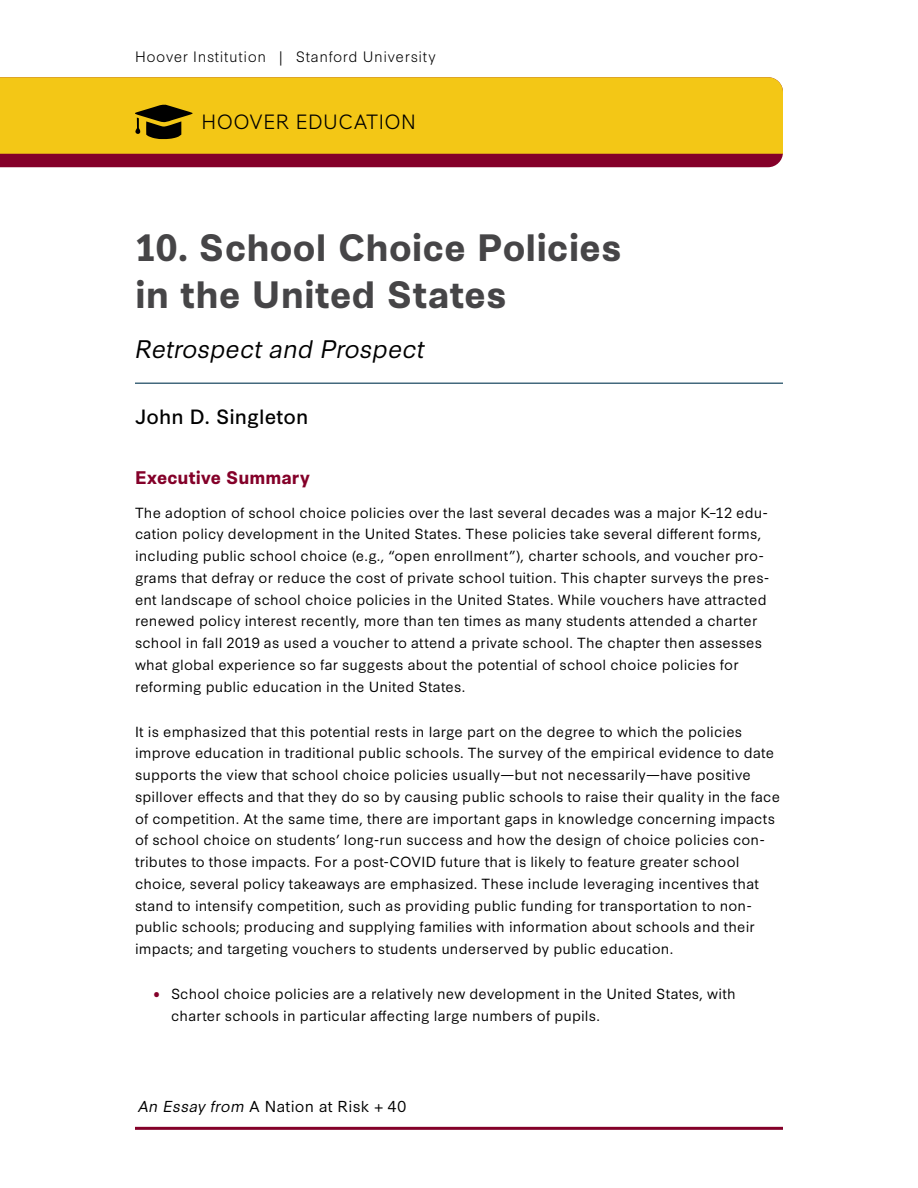
<style>
.page{position:relative;width:918px;height:1188px;background:#fff}
.page>*{position:absolute;margin:0;border:0;box-sizing:border-box;transform-origin:0 0}
.eo_h1{font:700 36px/46.5px "Synthese";letter-spacing:.005em;color:#464547}
.eo_h2{font:italic 24px "Synthese";color:#000}
.eo_au{font:19.5px "Synthese";letter-spacing:.005em;color:#000}
.wg_sb{font:300 19.5px "Synthese";letter-spacing:.02em;color:#000}
.eo_ab_h1{font:700 17.25px "Synthese";color:#840029}
.eo_essay{font:15px "Synthese";letter-spacing:.025em;color:#000}
.t1{font:300 14.25px "Synthese";letter-spacing:.04em;color:#000}
.gt{font:13.8px/21.8px "Synthese";letter-spacing:.01em;color:#000}
.eo_ab_gt{font:13.8px/21.8px "Synthese";letter-spacing:.01em;color:#000}
.s1{color:#840029}
.s2{font-style:italic}
</style>
<div class="page">
<hr style="left:135px;top:382px;width:648px;height:2px;background:#43697d">
<div style="left:0;top:154px;width:783px;height:13px;background:#840029"></div>
<hr style="left:135px;top:1127px;width:648px;height:3px;background:#840029">
<div style="left:0;top:77px;width:783px;height:77px;background:#f3c716"></div>
<svg style="left:135px;top:105px;width:58px;height:34px;background:#6d5909"></svg>
<p class="t1" style="left:135px;top:45px;width:302px">Hoover Institution | Stanford University</p>
<p class="wg_sb" style="left:202px;top:106px;width:216px">HOOVER EDUCATION</p>
<p class="eo_h1" style="left:135px;top:222px;width:488px">10. School Choice Policies in the United States</p>
<p class="eo_h2" style="left:135px;top:329px;width:291px">Retrospect and Prospect</p>
<p class="eo_au" style="left:135px;top:401px;width:175px">John D. Singleton</p>
<p class="eo_ab_h1" style="left:135px;top:464px;width:177px">Executive Summary</p>
<p class="eo_ab_gt" style="left:135px;top:500px;width:636px">The adoption of school choice policies over the last several decades was a major K–12 edu&shy;cation policy development in the United States. These policies take several different forms, including public school choice (e.g., “open enrollment”), charter schools, and voucher pro&shy;grams that defray or reduce the cost of private school tuition. This chapter surveys the pres&shy;ent landscape of school choice policies in the United States. While vouchers have attracted renewed policy interest recently, more than ten times as many students attended a charter school in fall 2019 as used a voucher to attend a private school. The chapter then assesses what global experience so far suggests about the potential of school choice policies for reforming public education in the United States.</p>
<p class="gt" style="left:135px;top:719px;width:647px">It is emphasized that this potential rests in large part on the degree to which the policies improve education in traditional public schools. The survey of the empirical evidence to date supports the view that school choice policies usually—but not necessarily—have positive spillover effects and that they do so by causing public schools to raise their quality in the face of competition. At the same time, there are important gaps in knowledge concerning impacts of school choice on students’ long-run success and how the design of choice policies con&shy;tributes to those impacts. For a post-COVID future that is likely to feature greater school choice, several policy takeaways are emphasized. These include leveraging incentives that stand to intensify competition, such as providing public funding for transportation to non&shy;public schools; producing and supplying families with information about schools and their impacts; and targeting vouchers to students underserved by public education.</p>
<p class="gt" style="left:171px;top:982px;width:566px;text-indent:-18px"><span class="s1">•</span> School choice policies are a relatively new development in the United States, with charter schools in particular affecting large numbers of pupils.</p>
<p class="eo_essay" style="left:138px;top:1094px;width:270px"><span class="s2">An Essay from</span> A Nation at Risk + 40</p>
</div>
